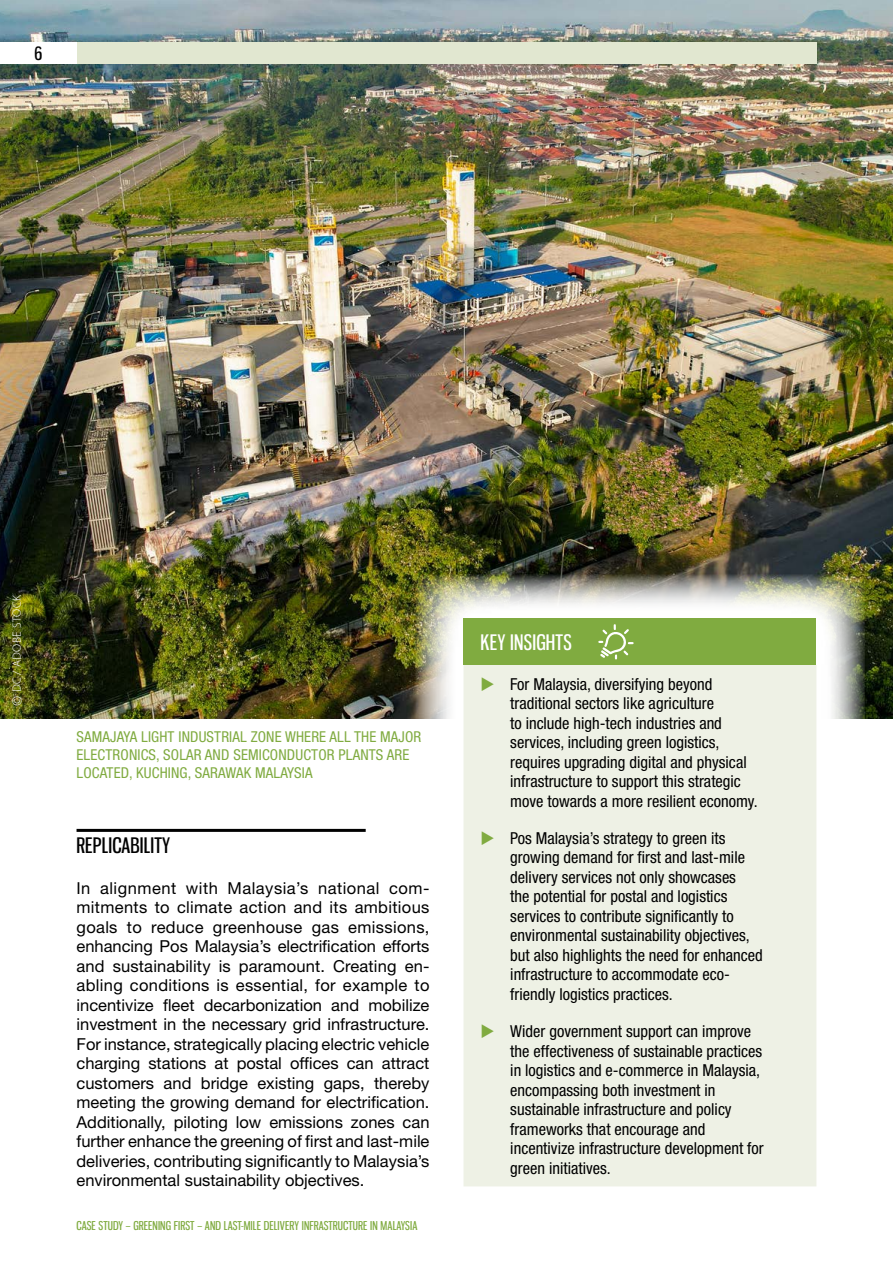
<style>
.page{position:relative;width:893px;height:1263px;background:#fff}
.page>*{position:absolute;margin:0;border:0;box-sizing:border-box;transform-origin:0 0}
.t1{font:21px "Gnuolane Rg";letter-spacing:.01em;color:#000}
.t2{font:21px "Gnuolane Rg";letter-spacing:.01em;color:#fff}
.t3{font:18px "Gnuolane Rg";color:#000}
.t4{font:condensed 16.5px/19.5px "Helvetica Neue LT Std";color:#000}
.t5{font:16.5px/19.5px "Helvetica Neue LT Std";color:#000;text-align:justify}
.t6{font:condensed 15px/18px "Helvetica Neue LT Std";letter-spacing:.01em;color:#80ab40}
.t7{font:12px "Gnuolane Rg";letter-spacing:.01em;color:#80ab40}
.t8{font:300 12px "Myriad Pro";letter-spacing:.03em;color:#fff}
.s1{font-size:15px}
</style>
<div class="page">
<img style="left:0;top:0;width:893px;height:718px">
<img style="left:415px;top:574px;width:450px;height:473px">
<div style="left:0;top:43px;width:77px;height:21px;background:#fff"></div>
<div style="left:77px;top:43px;width:739px;height:21px;background:#e1e7d0"></div>
<hr style="left:77px;top:829px;width:289px;height:3px;background:#000">
<div style="left:463px;top:618px;width:353px;height:47px;background:#80ab40"></div>
<div style="left:463px;top:665px;width:353px;height:521px;background:#eef1e5"></div>
<svg style="left:598px;top:624px;width:36px;height:35px"></svg>
<svg style="left:482px;top:676px;width:12px;height:14px"></svg>
<svg style="left:482px;top:831px;width:12px;height:14px"></svg>
<svg style="left:482px;top:1024px;width:12px;height:14px"></svg>
<p class="t3" style="left:34px;top:43px;width:9px">6</p>
<p class="t8" style="left:10px;top:706px;width:112px;rotate:-90deg"><span class="s1">©</span> DC / ADOBE STOCK</p>
<p class="t6" style="left:77px;top:727px;width:346px">SAMAJAYA LIGHT INDUSTRIAL ZONE WHERE ALL THE MAJOR<br>ELECTRONICS, SOLAR AND SEMICONDUCTOR PLANTS ARE<br>LOCATED, KUCHING, SARAWAK MALAYSIA</p>
<p class="t1" style="left:77px;top:833px;width:95px">REPLICABILITY</p>
<p class="t5" style="left:77px;top:878px;width:354px">In alignment with Malaysia’s national com&shy;mitments to climate action and its ambitious goals to reduce greenhouse gas emissions, enhancing Pos Malaysia’s electrification efforts and sustainability is paramount. Creating en&shy;abling conditions is essential, for example to incentivize fleet decarbonization and mobilize investment in the necessary grid infrastructure.<br>For instance, strategically placing electric vehicle charging stations at postal offices can attract customers and bridge existing gaps, thereby meeting the growing demand for electrification.<br>Additionally, piloting low emissions zones can further enhance the greening of first and last-mile deliveries, contributing significantly to Malaysia’s environmental sustainability objectives.</p>
<p class="t7" style="left:77px;top:1218px;width:342px">CASE STUDY – GREENING FIRST – AND LAST-MILE DELIVERY INFRASTRUCTURE IN MALAYSIA</p>
<p class="t2" style="left:480px;top:630px;width:93px">KEY INSIGHTS</p>
<p class="t4" style="left:510px;top:674px;width:249px">For Malaysia, diversifying beyond traditional sectors like agriculture<br>to include high-tech industries and services, including green logistics, requires upgrading digital and physical infrastructure to support this strategic move towards a more resilient economy.</p>
<p class="t4" style="left:510px;top:828px;width:254px">Pos Malaysia’s strategy to green its growing demand for first and last-mile delivery services not only showcases<br>the potential for postal and logistics services to contribute significantly to environmental sustainability objectives, but also highlights the need for enhanced infrastructure to accommodate eco&shy;friendly logistics practices.</p>
<p class="t4" style="left:510px;top:1021px;width:255px">Wider government support can improve the effectiveness of sustainable practices in logistics and e-commerce in Malaysia, encompassing both investment in sustainable infrastructure and policy frameworks that encourage and incentivize infrastructure development for green initiatives.</p>
</div>
